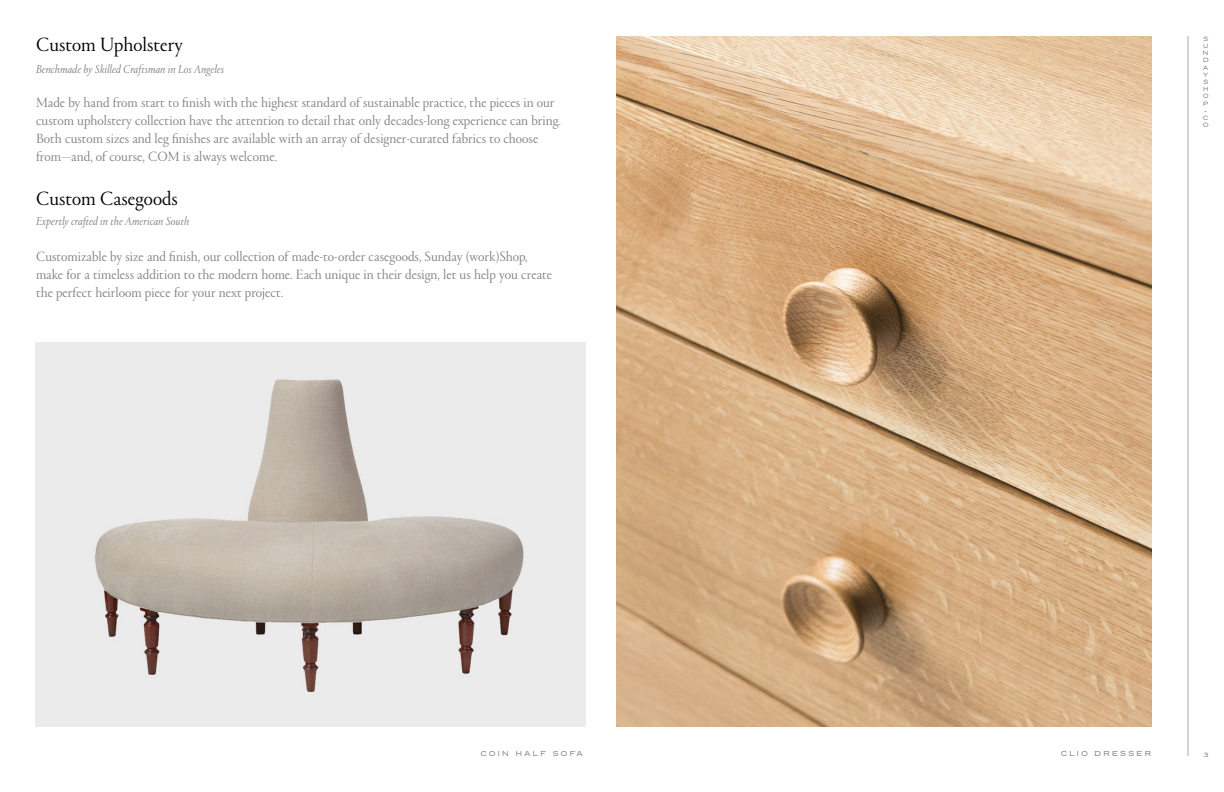
<style>
.page{position:relative;width:1224px;height:792px;background:#fff}
.page>*{position:absolute;margin:0;border:0;box-sizing:border-box;transform-origin:0 0}
.t1{font:300 20px "Portrait";color:#000}
.t2{font:300 14px/18px "Portrait";color:#808285}
.t3{font:italic 300 12px "Portrait";color:#808285}
.t4{font:7px "Trio Grotesk";letter-spacing:.25em;color:#808285}
.t5{font:6px/7.2px "Trio Grotesk";color:#808285;text-align:center}
</style>
<div class="page">
<hr style="left:1188px;top:36px;width:1px;height:720px;background:#a7a9ac">
<img style="left:36px;top:342px;width:549px;height:385px">
<img style="left:616px;top:36px;width:536px;height:691px">
<h1 class="t1" style="left:36px;top:31px;width:148px">Custom Upholstery</h1>
<p class="t3" style="left:36px;top:61px;width:189px">Benchmade by Skilled Craftsman in Los Angeles</p>
<p class="t2" style="left:36px;top:93px;width:526px">Made by hand from start to finish with the highest standard of sustainable practice, the pieces in our custom upholstery collection have the attention to detail that only decades-long experience can bring.<br>Both custom sizes and leg finishes are available with an array of designer-curated fabrics to choose from—and, of course, COM is always welcome.</p>
<h1 class="t1" style="left:36px;top:185px;width:143px">Custom Casegoods</h1>
<p class="t3" style="left:36px;top:213px;width:155px">Expertly crafted in the American South</p>
<p class="t2" style="left:36px;top:247px;width:518px">Customizable by size and finish, our collection of made-to-order casegoods, Sunday (work)Shop, make for a timeless addition to the modern home. Each unique in their design, let us help you create the perfect heirloom piece for your next project.</p>
<p class="t5" style="left:1203px;top:35px;width:8px">S<br>U<br>N<br>D<br>A<br>Y<br>S<br>H<br>O<br>P •<br>C<br>O</p>
<p class="t4" style="left:480px;top:749px;width:104px">COIN HALF SOFA</p>
<p class="t4" style="left:1061px;top:749px;width:92px">CLIO DRESSER</p>
<p class="t5" style="left:1204px;top:751px;width:7px">3</p>
</div>
